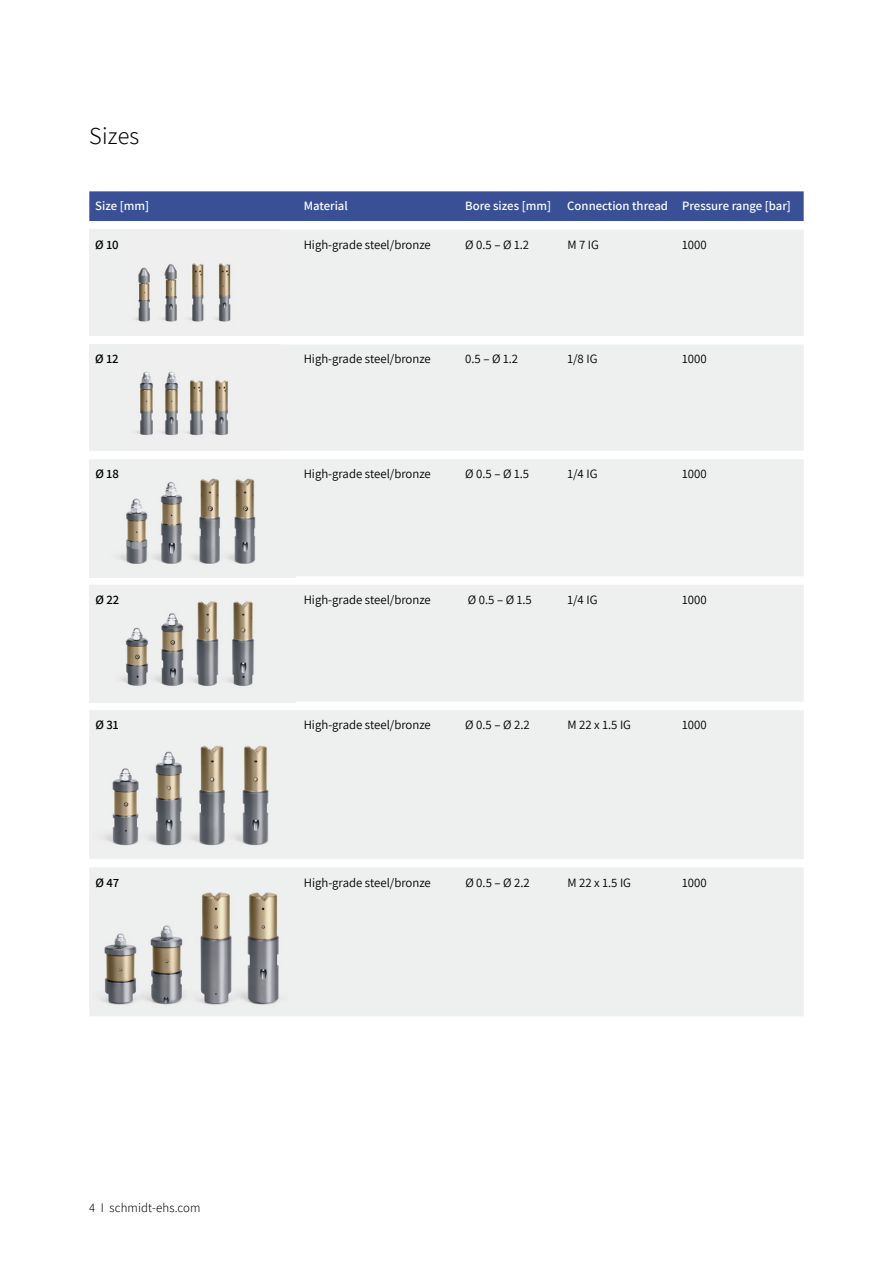
<style>
.page{position:relative;width:893px;height:1263px;background:#fff}
.page>*{position:absolute;margin:0;border:0;box-sizing:border-box;transform-origin:0 0}
.t1{font:300 24px "Assistant";letter-spacing:.01em;color:#000}
.t2{font:12.75px "Assistant";color:#000}
.t3{font:600 12.75px "Assistant";color:#fff}
.t4{font:600 12.75px "Assistant";color:#000}
.t5{font:300 12.75px "Assistant";letter-spacing:.01em;color:#000}
</style>
<div class="page">
<div style="left:89px;top:191px;width:715px;height:30px;background:#395097"></div>
<svg style="left:89px;top:230px;width:715px;height:786px;background:#e8e8e8"></svg>
<div style="left:89px;top:344px;width:715px;height:107px;background:#eeefef"></div>
<img style="left:130px;top:344px;width:151px;height:107px">
<img style="left:128px;top:230px;width:153px;height:106px">
<h1 class="t1" style="left:89px;top:119px;width:52px">Sizes</h1>
<p class="t3" style="left:95px;top:197px;width:55px">Size [mm]</p>
<p class="t3" style="left:304px;top:197px;width:46px">Material</p>
<p class="t3" style="left:465px;top:197px;width:87px">Bore sizes [mm]</p>
<p class="t3" style="left:567px;top:197px;width:225px">Connection thread Pressure range [bar]</p>
<p class="t4" style="left:95px;top:236px;width:25px">Ø 10</p>
<p class="t2" style="left:304px;top:236px;width:129px">High-grade steel/bronze</p>
<p class="t2" style="left:465px;top:236px;width:65px">Ø 0.5 – Ø 1.2</p>
<p class="t2" style="left:567px;top:236px;width:33px">M 7 IG</p>
<p class="t2" style="left:682px;top:236px;width:26px">1000</p>
<p class="t4" style="left:95px;top:350px;width:25px">Ø 12</p>
<p class="t2" style="left:304px;top:350px;width:129px">High-grade steel/bronze</p>
<p class="t2" style="left:465px;top:350px;width:54px">0.5 – Ø 1.2</p>
<p class="t2" style="left:567px;top:350px;width:32px">1/8 IG</p>
<p class="t2" style="left:682px;top:350px;width:26px">1000</p>
<p class="t4" style="left:95px;top:465px;width:25px">Ø 18</p>
<p class="t2" style="left:304px;top:465px;width:129px">High-grade steel/bronze</p>
<p class="t2" style="left:465px;top:465px;width:65px">Ø 0.5 – Ø 1.5</p>
<p class="t2" style="left:567px;top:465px;width:32px">1/4 IG</p>
<p class="t2" style="left:682px;top:465px;width:26px">1000</p>
<p class="t4" style="left:95px;top:591px;width:25px">Ø 22</p>
<p class="t2" style="left:304px;top:591px;width:129px">High-grade steel/bronze</p>
<p class="t2" style="left:468px;top:591px;width:65px">Ø 0.5 – Ø 1.5</p>
<p class="t2" style="left:567px;top:591px;width:32px">1/4 IG</p>
<p class="t2" style="left:682px;top:591px;width:26px">1000</p>
<p class="t4" style="left:95px;top:716px;width:25px">Ø 31</p>
<p class="t2" style="left:304px;top:716px;width:129px">High-grade steel/bronze</p>
<p class="t2" style="left:465px;top:716px;width:66px">Ø 0.5 – Ø 2.2</p>
<p class="t2" style="left:567px;top:716px;width:65px">M 22 x 1.5 IG</p>
<p class="t2" style="left:682px;top:716px;width:26px">1000</p>
<p class="t4" style="left:95px;top:873px;width:25px">Ø 47</p>
<p class="t2" style="left:304px;top:873px;width:129px">High-grade steel/bronze</p>
<p class="t2" style="left:465px;top:873px;width:66px">Ø 0.5 – Ø 2.2</p>
<p class="t2" style="left:567px;top:873px;width:65px">M 22 x 1.5 IG</p>
<p class="t2" style="left:682px;top:873px;width:26px">1000</p>
<p class="t5" style="left:89px;top:1199px;width:113px">4 I schmidt-ehs.com</p>
</div>
